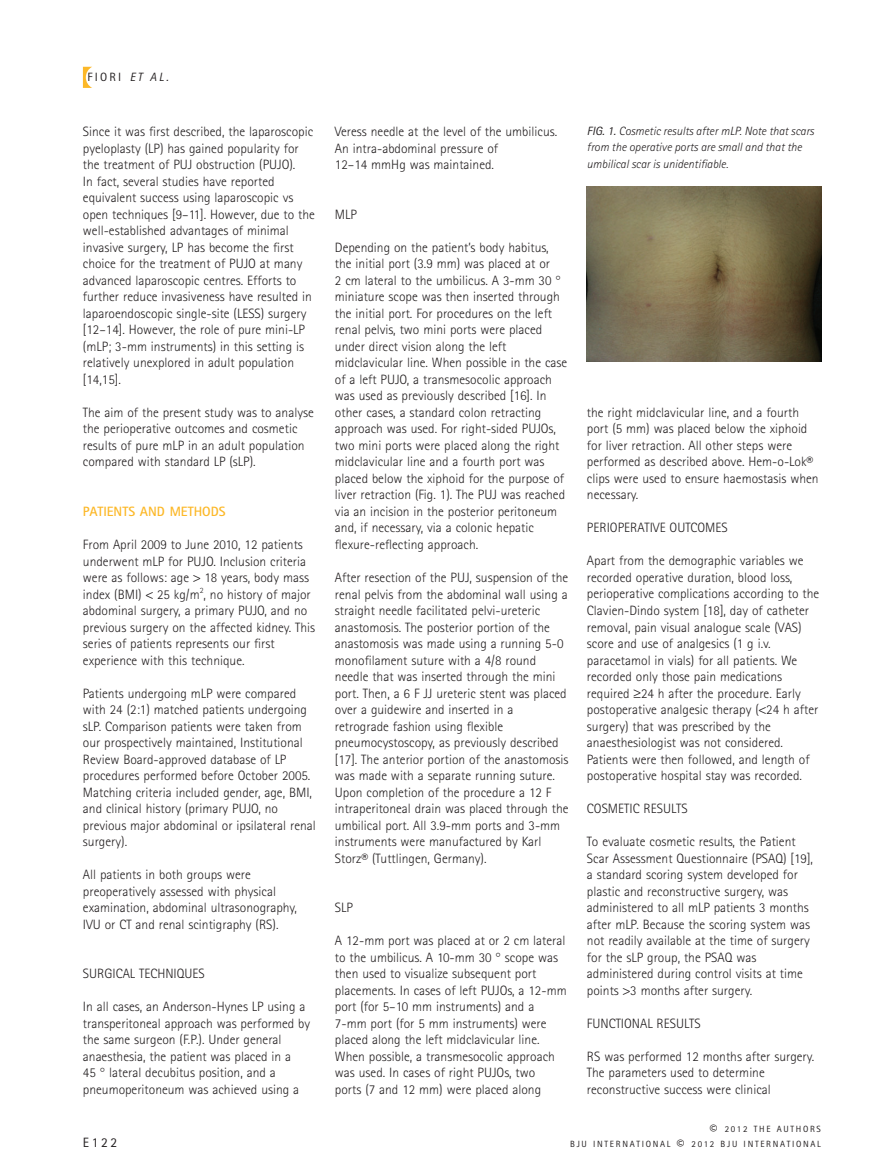
<style>
.page{position:relative;width:893px;height:1174px;background:#fff}
.page>*{position:absolute;margin:0;border:0;box-sizing:border-box;transform-origin:0 0}
.t1{font:300 13.5px/16.5px "Rotis Sans Serif";color:#231f20}
.t2{font:700 13.5px "Rotis Sans Serif";color:#fcb828}
.t3{font:13.5px "Rotis Sans Serif";color:#231f20}
.t4{font:italic 300 12px/16.5px "Rotis Sans Serif";color:#231f20}
.t5{font:12px "Rotis Sans Serif";letter-spacing:.19em;color:#231f20}
.t6{font:9px "Rotis Sans Serif";letter-spacing:.19em;color:#231f20}
.s1{font-style:italic}
.s2{font-weight:400}
.s3{font-size:15px}
</style>
<div class="page">
<svg style="left:83px;top:67px;width:9px;height:21px"></svg>
<img style="left:587px;top:186px;width:234px;height:176px">
<p class="t5" style="left:87px;top:73px;width:83px">FIORI <span class="s1">ET AL.</span></p>
<p class="t1" style="left:83px;top:125px;width:234px">Since it was first described, the laparoscopic pyeloplasty (LP) has gained popularity for the treatment of PUJ obstruction (PUJO).<br>In fact, several studies have reported equivalent success using laparoscopic vs open techniques [ 9 – 11 ] . However, due to the well-established advantages of minimal invasive surgery, LP has become the first choice for the treatment of PUJO at many advanced laparoscopic centres. Efforts to further reduce invasiveness have resulted in laparoendoscopic single-site (LESS) surgery<br>[ 12 – 14 ] . However, the role of pure mini-LP (mLP; 3-mm instruments) in this setting is relatively unexplored in adult population<br>[ 14,15 ] .</p>
<p class="t1" style="left:83px;top:405px;width:232px">The aim of the present study was to analyse the perioperative outcomes and cosmetic results of pure mLP in an adult population compared with standard LP (sLP).</p>
<p class="t2" style="left:83px;top:506px;width:144px">PATIENTS AND METHODS</p>
<p class="t1" style="left:83px;top:537px;width:234px">From April 2009 to June 2010, 12 patients underwent mLP for PUJO. Inclusion criteria were as follows: age 18 years, body mass index (BMI) 25 kg/m <sup>2</sup> , no history of major abdominal surgery, a primary PUJO, and no previous surgery on the affected kidney. This series of patients represents our first experience with this technique.</p>
<p class="t1" style="left:83px;top:686px;width:234px">Patients undergoing mLP were compared with 24 (2:1) matched patients undergoing sLP. Comparison patients were taken from our prospectively maintained, Institutional Review Board-approved database of LP procedures performed before October 2005.<br>Matching criteria included gender, age, BMI, and clinical history (primary PUJO, no previous major abdominal or ipsilateral renal surgery).</p>
<p class="t1" style="left:83px;top:867px;width:216px">All patients in both groups were preoperatively assessed with physical examination, abdominal ultrasonography, IVU or CT and renal scintigraphy (RS).</p>
<p class="t1" style="left:83px;top:966px;width:123px">SURGICAL TECHNIQUES</p>
<p class="t1" style="left:83px;top:999px;width:229px">In all cases, an Anderson-Hynes LP using a transperitoneal approach was performed by the same surgeon (F.P.). Under general anaesthesia, the patient was placed in a<br>45 lateral decubitus position, and a pneumoperitoneum was achieved using a</p>
<p class="t1" style="left:335px;top:125px;width:224px">Veress needle at the level of the umbilicus.<br>An intra-abdominal pressure of<br>12 – 14 mmHg was maintained.</p>
<p class="t1" style="left:335px;top:207px;width:23px">MLP</p>
<p class="t1" style="left:335px;top:240px;width:234px">Depending on the patient ’ s body habitus, the initial port (3.9 mm) was placed at or<br>2 cm lateral to the umbilicus. A 3-mm 30 miniature scope was then inserted through the initial port. For procedures on the left renal pelvis, two mini ports were placed under direct vision along the left midclavicular line. When possible in the case of a left PUJO, a transmesocolic approach was used as previously described [ 16 ] . In other cases, a standard colon retracting approach was used. For right-sided PUJOs, two mini ports were placed along the right midclavicular line and a fourth port was placed below the xiphoid for the purpose of liver retraction ( Fig. 1 ). The PUJ was reached via an incision in the posterior peritoneum and, if necessary, via a colonic hepatic flexure-reflecting approach.</p>
<p class="t1" style="left:335px;top:570px;width:235px">After resection of the PUJ, suspension of the renal pelvis from the abdominal wall using a straight needle facilitated pelvi-ureteric anastomosis. The posterior portion of the anastomosis was made using a running 5-0 monofilament suture with a 4/8 round needle that was inserted through the mini port. Then, a 6 F JJ ureteric stent was placed over a guidewire and inserted in a retrograde fashion using flexible pneumocystoscopy, as previously described<br>[ 17 ] . The anterior portion of the anastomosis was made with a separate running suture.<br>Upon completion of the procedure a 12 F intraperitoneal drain was placed through the umbilical port. All 3.9-mm ports and 3-mm instruments were manufactured by Karl Storz ® (Tuttlingen, Germany).</p>
<p class="t1" style="left:335px;top:900px;width:19px">SLP</p>
<p class="t1" style="left:335px;top:933px;width:233px">A 12-mm port was placed at or 2 cm lateral to the umbilicus. A 10-mm 30 scope was then used to visualize subsequent port placements. In cases of left PUJOs, a 12-mm port (for 5 – 10 mm instruments) and a 7-mm port (for 5 mm instruments) were placed along the left midclavicular line.<br>When possible, a transmesocolic approach was used. In cases of right PUJOs, two<br>ports (7 and 12 mm) were placed along</p>
<p class="t4" style="left:587px;top:124px;width:229px"><span class="s2">FIG. 1.</span> Cosmetic results after mLP. Note that scars from the operative ports are small and that the umbilical scar is unidentifiable.</p>
<p class="t1" style="left:587px;top:405px;width:233px">the right midclavicular line, and a fourth port (5 mm) was placed below the xiphoid for liver retraction. All other steps were performed as described above. Hem-o-Lok ® clips were used to ensure haemostasis when necessary.</p>
<p class="t1" style="left:587px;top:521px;width:142px">PERIOPERATIVE OUTCOMES</p>
<p class="t1" style="left:587px;top:554px;width:234px">Apart from the demographic variables we recorded operative duration, blood loss, perioperative complications according to the Clavien-Dindo system [ 18 ] , day of catheter removal, pain visual analogue scale (VAS) score and use of analgesics (1 g i.v. paracetamol in vials) for all patients. We recorded only those pain medications required ≥ 24 h after the procedure. Early postoperative analgesic therapy ( 24 h after surgery) that was prescribed by the anaesthesiologist was not considered.<br>Patients were then followed, and length of postoperative hospital stay was recorded.</p>
<p class="t1" style="left:587px;top:801px;width:102px">COSMETIC RESULTS</p>
<p class="t1" style="left:587px;top:834px;width:228px">To evaluate cosmetic results, the Patient Scar Assessment Questionnaire (PSAQ) [ 19 ] , a standard scoring system developed for plastic and reconstructive surgery, was administered to all mLP patients 3 months after mLP. Because the scoring system was not readily available at the time of surgery for the sLP group, the PSAQ was administered during control visits at time points 3 months after surgery.</p>
<p class="t1" style="left:587px;top:1016px;width:115px">FUNCTIONAL RESULTS</p>
<p class="t1" style="left:587px;top:1049px;width:229px">RS was performed 12 months after surgery.<br>The parameters used to determine reconstructive success were clinical</p>
<p class="t6" style="left:710px;top:1125px;width:113px"><span class="s3">©</span> 2012 THE AUTHORS</p>
<p class="t3" style="left:83px;top:1137px;width:36px">E122</p>
<p class="t6" style="left:570px;top:1140px;width:252px">BJU INTERNATIONAL <span class="s3">©</span> 2012 BJU INTERNATIONAL</p>
</div>
